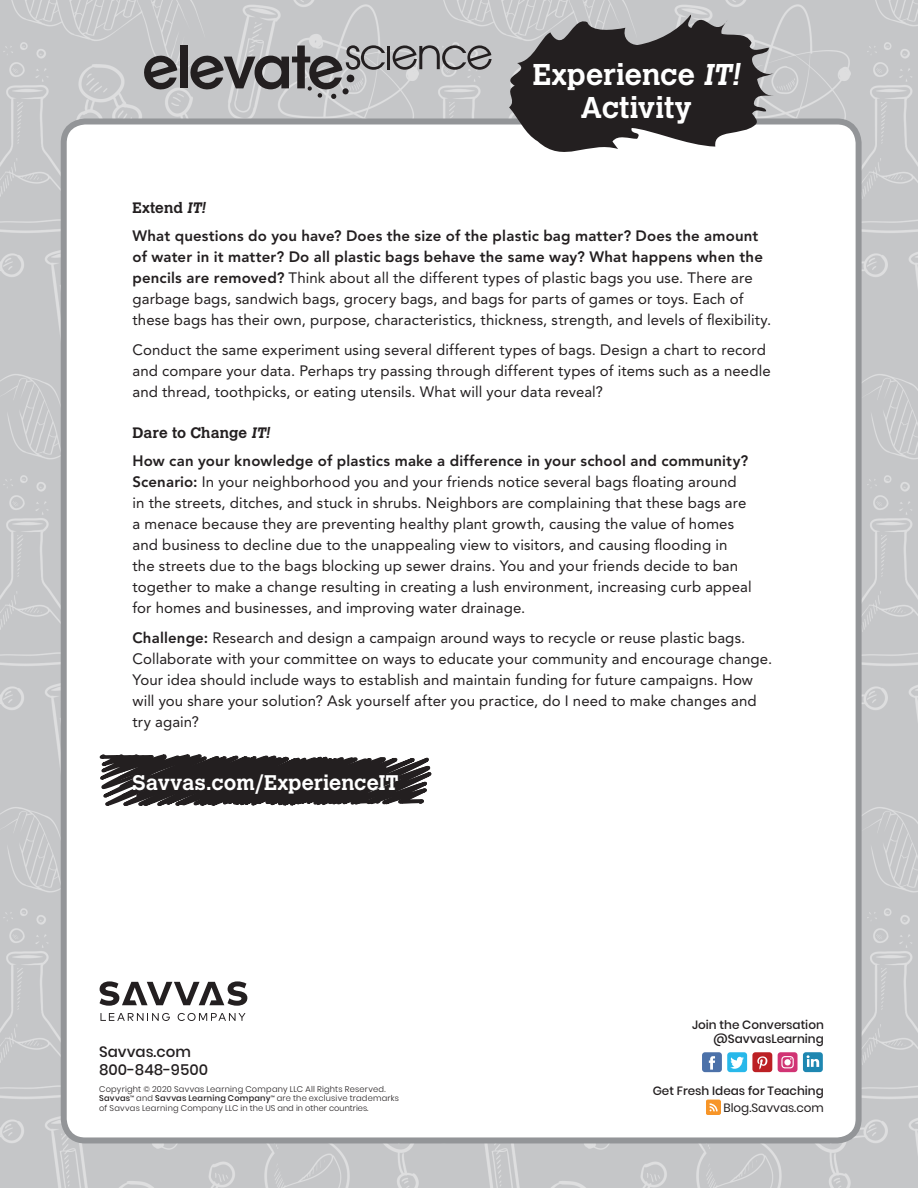
<style>
.page{position:relative;width:918px;height:1188px;background:#fff}
.page>*{position:absolute;margin:0;border:0;box-sizing:border-box;transform-origin:0 0}
.t1{font:700 29.85px/33.3px "Calvert MT Pro";color:#fff;text-align:center}
.t2{font:700 21px "Calvert MT Pro";letter-spacing:.005em;color:#fff}
.t3{font:15px/21px "Avenir LT Pro";letter-spacing:.005em;color:#231f20}
.t4{font:700 15px "Calvert MT Pro";letter-spacing:.01em;color:#231f20}
.t5{font:500 15px/18px "Poppins";color:#231f20}
.t6{font:500 12px/14.4px "Poppins";color:#231f20;text-align:right}
.t7{font:12px "Poppins";color:#231f20}
.t8{font:300 8.25px/9.9px "Poppins";letter-spacing:.03em;color:#231f20}
.s1{font-style:italic}
.s2{font-weight:800}
.s3{font-weight:500}
</style>
<div class="page">
<img style="left:0;top:0;width:918px;height:1188px">
<div style="left:64px;top:122px;width:795px;height:1018px;background:#fff;border-radius:22px"></div>
<div style="left:61px;top:118px;width:801px;height:1025px;border:6px solid #939598;border-radius:22px"></div>
<svg style="left:99px;top:754px;width:332px;height:52px;background:#444041"></svg>
<div style="left:180px;top:46px;width:8px;height:42px;background:#231f20"></div>
<svg style="left:142px;top:55px;width:35px;height:37px"></svg>
<svg style="left:189px;top:45px;width:196px;height:54px;background:#959496"></svg>
<hr style="left:387px;top:46px;width:3px;height:23px;background:#231f20">
<svg style="left:393px;top:45px;width:99px;height:25px;background:#929293"></svg>
<svg style="left:499px;top:4px;width:275px;height:148px;background:#656364"></svg>
<svg style="left:100px;top:981px;width:147px;height:25px"></svg>
<svg style="left:100px;top:1013px;width:70px;height:8px"></svg>
<svg style="left:178px;top:1013px;width:68px;height:8px"></svg>
<svg style="left:702px;top:1052px;width:70px;height:20px"></svg>
<svg style="left:778px;top:1052px;width:45px;height:20px"></svg>
<svg style="left:706px;top:1100px;width:14px;height:15px"></svg>
<h1 class="t1" style="left:533px;top:57px;width:214px">Experience <span class="s1">IT!<br></span>Activity</h1>
<p class="t4" style="left:133px;top:199px;width:78px">Extend <span class="s1">IT!</span></p>
<p class="t3" style="left:133px;top:225px;width:640px"><span class="s2">What questions do you have? Does the size of the plastic bag matter? Does the amount of water in it matter? Do all plastic bags behave the same way? What happens when the pencils are removed?</span> Think about all the different types of plastic bags you use. There are garbage bags, sandwich bags, grocery bags, and bags for parts of games or toys. Each of these bags has their own, purpose, characteristics, thickness, strength, and levels of flexibility.</p>
<p class="t3" style="left:133px;top:339px;width:640px">Conduct the same experiment using several different types of bags. Design a chart to record and compare your data. Perhaps try passing through different types of items such as a needle and thread, toothpicks, or eating utensils. What will your data reveal?</p>
<p class="t4" style="left:133px;top:423px;width:142px">Dare to Change <span class="s1">IT!</span></p>
<p class="t3" style="left:133px;top:450px;width:621px"><span class="s2">How can your knowledge of plastics make a difference in your school and community?<br>Scenario:</span> In your neighborhood you and your friends notice several bags floating around in the streets, ditches, and stuck in shrubs. Neighbors are complaining that these bags are a menace because they are preventing healthy plant growth, causing the value of homes and business to decline due to the unappealing view to visitors, and causing flooding in the streets due to the bags blocking up sewer drains. You and your friends decide to ban together to make a change resulting in creating a lush environment, increasing curb appeal for homes and businesses, and improving water drainage.</p>
<p class="t3" style="left:133px;top:627px;width:641px"><span class="s2">Challenge:</span> Research and design a campaign around ways to recycle or reuse plastic bags.<br>Collaborate with your committee on ways to educate your community and encourage change.<br>Your idea should include ways to establish and maintain funding for future campaigns. How will you share your solution? Ask yourself after you practice, do I need to make changes and try again?</p>
<h2 class="t2" style="left:133px;top:769px;width:268px">Savvas.com/ExperienceIT</h2>
<p class="t5" style="left:99px;top:1043px;width:110px">Savvas.com<br>800-848-9500</p>
<p class="t8" style="left:99px;top:1084px;width:301px">Copyright © 2020 Savvas Learning Company LLC All Rights Reserved.<br><span class="s3">Savvas</span><sup>™</sup> and <span class="s3">Savvas Learning Company</span><sup>™</sup> are the exclusive trademarks of Savvas Learning Company LLC in the US and in other countries.</p>
<p class="t6" style="left:692px;top:1018px;width:133px">Join the Conversation @SavvasLearning</p>
<p class="t6" style="left:653px;top:1083px;width:173px">Get Fresh Ideas for Teaching</p>
<p class="t7" style="left:723px;top:1101px;width:102px">Blog.Savvas.com</p>
</div>
